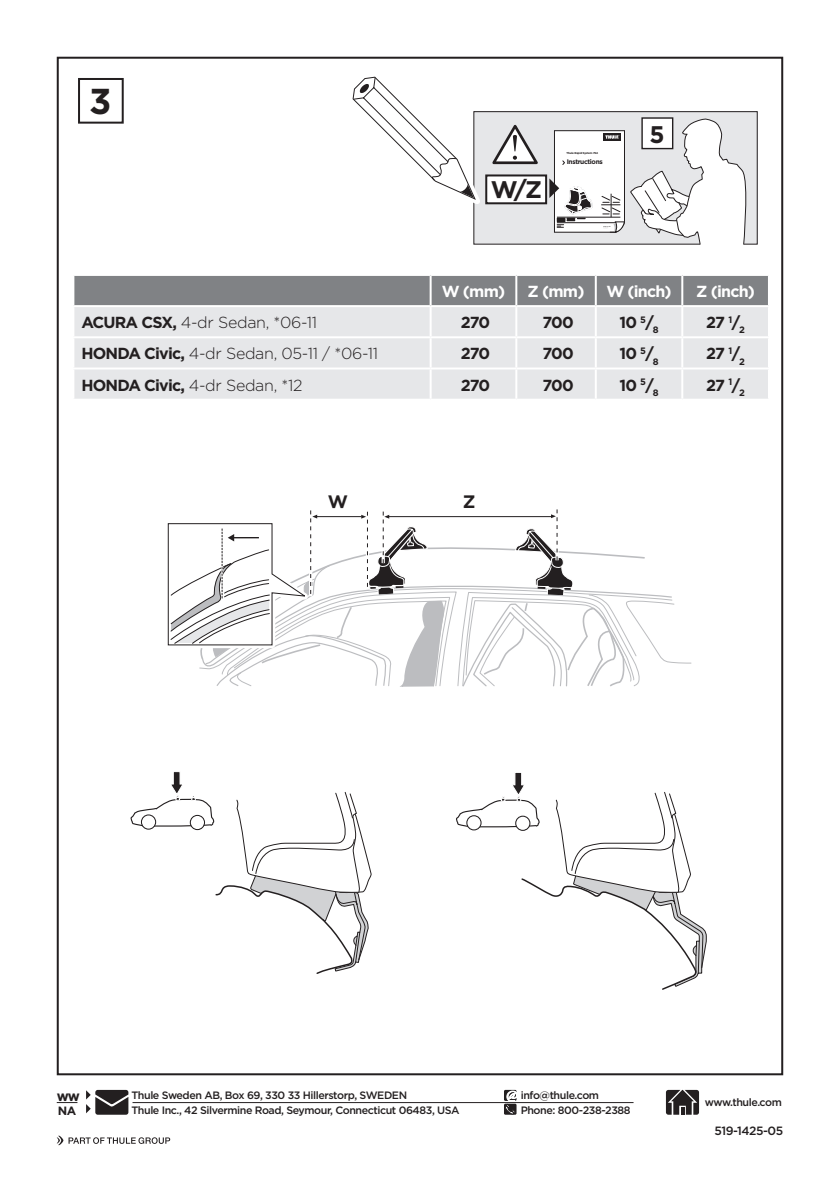
<style>
.page{position:relative;width:840px;height:1191px;background:#fff}
.page>*{position:absolute;margin:0;border:0;box-sizing:border-box;transform-origin:0 0}
.t1{font:700 36px "Gotham";color:#231f20}
.t2{font:700 24px "Gotham";color:#231f20}
.t3{font:700 18px "Gotham";color:#231f20}
.t4{font:300 16px "Gotham";letter-spacing:-.02em;color:#231f20}
.t5{font:700 16px "Gotham";letter-spacing:-.055em;color:#231f20}
.t6{font:700 16px "Gotham";letter-spacing:-.05em;color:#fff}
.t7{font:700 14px "Gotham";color:#231f20}
.t8{font:500 12px "Gotham";letter-spacing:-.04em;color:#231f20}
.t9{font:700 12px "Gotham";color:#231f20}
.t10{font:500 10.6px "Gotham";letter-spacing:-.04em;color:#231f20}
.t11{font:700 6.6px "Gotham";letter-spacing:-.05em;color:#231f20}
.t12{font:700 2.8px "Gotham";letter-spacing:-.05em;color:#231f20}
.s1{font-weight:700}
</style>
<div class="page">
<svg style="left:57px;top:1135px;width:113px;height:10px"></svg>
<div style="left:78px;top:78px;width:46px;height:46px;border:2px solid #231f20"></div>
<svg style="left:57px;top:1102px;width:20px;height:1px"></svg>
<hr style="left:132px;top:1102px;width:501px;height:1px;background:#231f20">
<svg style="left:665px;top:1089px;width:33px;height:25px"></svg>
<svg style="left:504px;top:1090px;width:12px;height:24px"></svg>
<svg style="left:86px;top:1090px;width:42px;height:24px"></svg>
<div style="left:74px;top:276px;width:693px;height:29px;background:#808285"></div>
<div style="left:74px;top:307px;width:693px;height:92px;background:#e6e7e9"></div>
<hr style="left:429px;top:276px;width:2px;height:29px;background:#fff">
<hr style="left:515px;top:276px;width:2px;height:29px;background:#fff">
<hr style="left:594px;top:276px;width:2px;height:29px;background:#fff">
<hr style="left:681px;top:276px;width:2px;height:29px;background:#fff">
<hr style="left:429px;top:307px;width:2px;height:29px;background:#fff">
<hr style="left:515px;top:307px;width:2px;height:29px;background:#fff">
<hr style="left:594px;top:307px;width:2px;height:29px;background:#fff">
<hr style="left:681px;top:307px;width:2px;height:29px;background:#fff">
<hr style="left:72px;top:336px;width:358px;height:2px;background:#fff">
<hr style="left:430px;top:336px;width:86px;height:2px;background:#fff">
<hr style="left:429px;top:338px;width:2px;height:29px;background:#fff">
<hr style="left:516px;top:336px;width:79px;height:2px;background:#fff">
<hr style="left:515px;top:338px;width:2px;height:29px;background:#fff">
<hr style="left:595px;top:336px;width:87px;height:2px;background:#fff">
<hr style="left:594px;top:338px;width:2px;height:29px;background:#fff">
<hr style="left:682px;top:336px;width:87px;height:2px;background:#fff">
<hr style="left:681px;top:338px;width:2px;height:29px;background:#fff">
<hr style="left:72px;top:367px;width:358px;height:2px;background:#fff">
<hr style="left:430px;top:367px;width:86px;height:2px;background:#fff">
<hr style="left:429px;top:369px;width:2px;height:30px;background:#fff">
<hr style="left:516px;top:367px;width:79px;height:2px;background:#fff">
<hr style="left:515px;top:369px;width:2px;height:30px;background:#fff">
<hr style="left:595px;top:367px;width:87px;height:2px;background:#fff">
<hr style="left:594px;top:369px;width:2px;height:30px;background:#fff">
<hr style="left:682px;top:367px;width:87px;height:2px;background:#fff">
<hr style="left:681px;top:369px;width:2px;height:30px;background:#fff">
<div style="left:473px;top:112px;width:283px;height:132px;background:#e6e7e9"></div>
<div style="left:473px;top:111px;width:284px;height:134px;border:1px solid #231f20"></div>
<div style="left:486px;top:175px;width:60px;height:28px;background:#fff"></div>
<div style="left:485px;top:174px;width:62px;height:30px;border:2px solid #231f20"></div>
<svg style="left:352px;top:76px;width:185px;height:137px"></svg>
<svg style="left:549px;top:118px;width:199px;height:127px"></svg>
<svg style="left:130px;top:377px;width:577px;height:613px"></svg>
<p class="t1" style="left:89px;top:77px;width:24px">3</p>
<p class="t2" style="left:490px;top:174px;width:53px">W/Z</p>
<p class="t12" style="left:566px;top:152px;width:33px">Thule Rapid System 754</p>
<p class="t11" style="left:566px;top:157px;width:38px">Instructions</p>
<p class="t2" style="left:649px;top:119px;width:17px">5</p>
<p class="t6" style="left:441px;top:281px;width:65px">W (mm)</p>
<p class="t6" style="left:527px;top:281px;width:58px">Z (mm)</p>
<p class="t6" style="left:606px;top:281px;width:67px">W (inch)</p>
<p class="t6" style="left:695px;top:281px;width:60px">Z (inch)</p>
<p class="t4" style="left:81px;top:312px;width:237px"><span class="s1">ACURA CSX,</span> 4-dr Sedan, *06-11</p>
<p class="t5" style="left:460px;top:312px;width:31px">270</p>
<p class="t5" style="left:542px;top:312px;width:33px">700</p>
<p class="t5" style="left:619px;top:312px;width:41px">10 <sup>5</sup>/<sub>8</sub></p>
<p class="t5" style="left:705px;top:312px;width:40px">27 <sup>1</sup>/<sub>2</sub></p>
<p class="t4" style="left:81px;top:343px;width:298px"><span class="s1">HONDA Civic,</span> 4-dr Sedan, 05-11 / *06-11</p>
<p class="t5" style="left:460px;top:343px;width:31px">270</p>
<p class="t5" style="left:542px;top:343px;width:33px">700</p>
<p class="t5" style="left:619px;top:343px;width:41px">10 <sup>5</sup>/<sub>8</sub></p>
<p class="t5" style="left:705px;top:343px;width:40px">27 <sup>1</sup>/<sub>2</sub></p>
<p class="t4" style="left:81px;top:375px;width:222px"><span class="s1">HONDA Civic,</span> 4-dr Sedan, *12</p>
<p class="t5" style="left:460px;top:374px;width:31px">270</p>
<p class="t5" style="left:542px;top:374px;width:33px">700</p>
<p class="t5" style="left:619px;top:374px;width:41px">10 <sup>5</sup>/<sub>8</sub></p>
<p class="t5" style="left:705px;top:374px;width:40px">27 <sup>1</sup>/<sub>2</sub></p>
<p class="t3" style="left:328px;top:489px;width:22px">W</p>
<p class="t3" style="left:462px;top:489px;width:14px">Z</p>
<p class="t7" style="left:57px;top:1086px;width:25px">ww</p>
<p class="t9" style="left:58px;top:1102px;width:20px">NA</p>
<p class="t10" style="left:131px;top:1088px;width:277px">Thule Sweden AB, Box 69, 330 33 Hillerstorp, SWEDEN</p>
<p class="t10" style="left:131px;top:1103px;width:329px">Thule Inc., 42 Silvermine Road, Seymour, Connecticut 06483, USA</p>
<p class="t10" style="left:520px;top:1088px;width:80px">info@thule.com</p>
<p class="t10" style="left:520px;top:1103px;width:111px">Phone: 800-238-2388</p>
<p class="t10" style="left:704px;top:1095px;width:78px">www.thule.com</p>
<p class="t8" style="left:714px;top:1122px;width:70px">519-1425-05</p>
</div>
